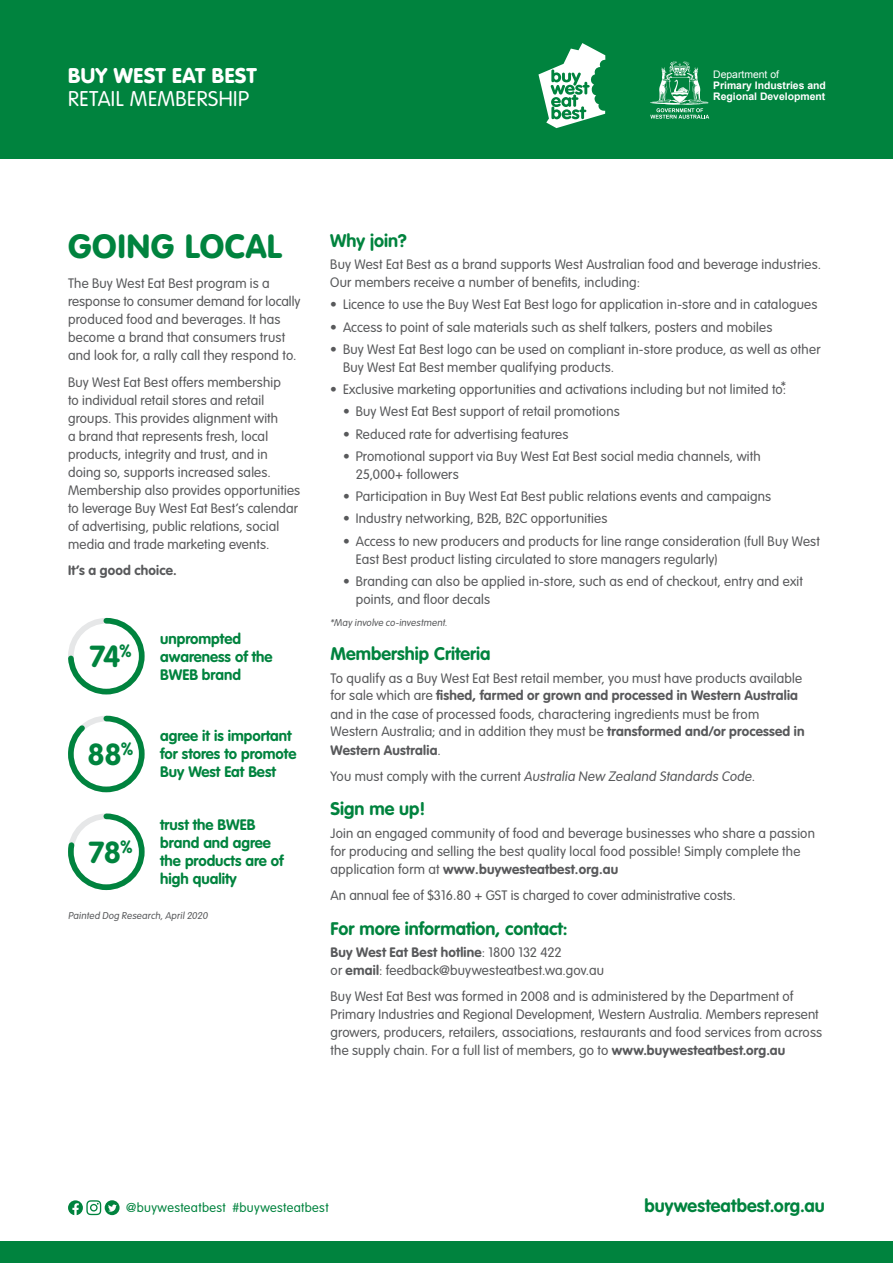
<style>
.page{position:relative;width:893px;height:1263px;background:#fff}
.page>*{position:absolute;margin:0;border:0;box-sizing:border-box;transform-origin:0 0}
.t1{font:900 33px "VAG Rounded";letter-spacing:.025em;color:#00833e}
.t2{font:700 30px "VAG Rounded";color:#00833e}
.t3{font:300 21px "VAG Rounded";letter-spacing:.025em;color:#fff}
.t4{font:900 21px "VAG Rounded";letter-spacing:.025em;color:#fff}
.t5{font:700 18px "VAG Rounded";color:#00833e}
.t6{font:700 15px/18px "VAG Rounded";color:#00833e}
.t7{font:300 13.5px/18px "VAG Rounded";letter-spacing:.015em;color:#58595b}
.t8{font:700 13.5px "VAG Rounded";letter-spacing:.01em;color:#58595b}
.t9{font:300 12.75px "VAG Rounded";letter-spacing:.03em;color:#00833e}
.t10{font:700 10.35px/11.4px "Arial";color:#fff}
.t11{font:10.35px "Arial";color:#fff}
.t12{font:300 9.75px "VAG Rounded";color:#58595b}
.s1{font-weight:700}
</style>
<div class="page">
<div style="left:0;top:1242px;width:893px;height:21px;background:#00833e"></div>
<div style="left:0;top:0;width:893px;height:158px;background:#00833e"></div>
<svg style="left:650px;top:61px;width:59px;height:58px"></svg>
<svg style="left:538px;top:43px;width:67px;height:85px"></svg>
<svg style="left:68px;top:1200px;width:52px;height:15px"></svg>
<svg style="left:68px;top:617px;width:77px;height:78px"></svg>
<svg style="left:68px;top:813px;width:77px;height:78px"></svg>
<svg style="left:68px;top:715px;width:77px;height:78px"></svg>
<h3 class="t4" style="left:68px;top:63px;width:190px">BUY WEST EAT BEST</h3>
<h3 class="t3" style="left:68px;top:86px;width:183px">RETAIL MEMBERSHIP</h3>
<p class="t11" style="left:713px;top:67px;width:67px">Department of</p>
<p class="t10" style="left:713px;top:80px;width:114px">Primary Industries and<br>Regional Development</p>
<h1 class="t1" style="left:68px;top:226px;width:215px">GOING LOCAL</h1>
<p class="t7" style="left:68px;top:275px;width:234px">The Buy West Eat Best program is a response to consumer demand for locally produced food and beverages. It has become a brand that consumers trust and look for, a rally call they respond to.</p>
<p class="t7" style="left:68px;top:373px;width:234px">Buy West Eat Best offers membership<br>to individual retail stores and retail groups. This provides alignment with<br>a brand that represents fresh, local products, integrity and trust, and in doing so, supports increased sales.<br>Membership also provides opportunities to leverage Buy West Eat Best’s calendar of advertising, public relations, social media and trade marketing events.</p>
<p class="t8" style="left:68px;top:563px;width:110px">It’s a good choice.</p>
<h2 class="t2" style="left:89px;top:639px;width:44px">74<sup>%</sup></h2>
<h2 class="t2" style="left:88px;top:736px;width:47px">88<sup>%</sup></h2>
<h2 class="t2" style="left:88px;top:834px;width:46px">78<sup>%</sup></h2>
<p class="t6" style="left:160px;top:629px;width:114px">unprompted awareness of the<br>BWEB brand</p>
<p class="t6" style="left:160px;top:727px;width:138px">agree it is important for stores to promote<br>Buy West Eat Best</p>
<p class="t6" style="left:160px;top:816px;width:125px">trust the BWEB brand and agree the products are of high quality</p>
<p class="t12" style="left:68px;top:910px;width:143px">Painted Dog Research, April 2020</p>
<h3 class="t5" style="left:330px;top:230px;width:78px">Why join?</h3>
<p class="t7" style="left:330px;top:255px;width:492px">Buy West Eat Best as a brand supports West Australian food and beverage industries.<br>Our members receive a number of benefits, including:</p>
<p class="t7" style="left:330px;top:296px;width:489px">• Licence to use the Buy West Eat Best logo for application in-store and in catalogues</p>
<p class="t7" style="left:330px;top:318px;width:444px">• Access to point of sale materials such as shelf talkers, posters and mobiles</p>
<p class="t7" style="left:343px;top:340px;width:479px;text-indent:-13px">• Buy West Eat Best logo can be used on compliant in-store produce, as well as other<br>Buy West Eat Best member qualifying products.</p>
<p class="t7" style="left:330px;top:380px;width:457px">• Exclusive marketing opportunities and activations including but not limited to:*</p>
<p class="t7" style="left:343px;top:403px;width:278px">• Buy West Eat Best support of retail promotions</p>
<p class="t7" style="left:343px;top:425px;width:227px">• Reduced rate for advertising features</p>
<p class="t7" style="left:356px;top:447px;width:407px;text-indent:-13px">• Promotional support via Buy West Eat Best social media channels, with<br>25,000+ followers</p>
<p class="t7" style="left:343px;top:487px;width:430px">• Participation in Buy West Eat Best public relations events and campaigns</p>
<p class="t7" style="left:343px;top:510px;width:266px">• Industry networking, B2B, B2C opportunities</p>
<p class="t7" style="left:356px;top:532px;width:466px;text-indent:-13px">• Access to new producers and products for line range consideration (full Buy West<br>East Best product listing circulated to store managers regularly)</p>
<p class="t7" style="left:356px;top:572px;width:449px;text-indent:-13px">• Branding can also be applied in-store, such as end of checkout, entry and exit points, and floor decals</p>
<p class="t12" style="left:330px;top:617px;width:120px">*May involve co-investment.</p>
<h3 class="t5" style="left:331px;top:643px;width:161px">Membership Criteria</h3>
<p class="t7" style="left:331px;top:669px;width:476px">To qualify as a Buy West Eat Best retail member, you must have products available for sale which are <span class="s1">fished, farmed or grown and processed in Western Australia </span>and in the case of processed foods, charactering ingredients must be from Western Australia; and in addition they must be <span class="s1">transformed and/or processed in Western Australia</span>.</p>
<p class="t7" style="left:331px;top:767px;width:426px">You m ust co m p ly wit h t h e cu r re nt Australia New Zealand Standards Code.</p>
<h3 class="t5" style="left:331px;top:798px;width:97px">Sign me up!</h3>
<p class="t7" style="left:331px;top:824px;width:486px">Join an engaged community of food and beverage businesses who share a passion for producing and selling the best quality local food possible! Simply complete the application form at <span class="s1">www.buywesteatbest.org.au</span></p>
<p class="t7" style="left:331px;top:886px;width:407px">An annual fee of $316.80 + GST is charged to cover administrative costs.</p>
<h3 class="t5" style="left:331px;top:918px;width:239px">For more information, contact:</h3>
<p class="t7" style="left:331px;top:943px;width:275px"><span class="s1">Buy West Eat Best hotline</span>: 1800 132 422<br>or <span class="s1">email</span>: feedback@buywesteatbest.wa.gov.au</p>
<p class="t7" style="left:331px;top:987px;width:493px">Buy West Eat Best was formed in 2008 and is administered by the Department of Primary Industries and Regional Development, Western Australia. Members represent growers, producers, retailers, associations, restaurants and food services from across the supply chain. For a full list of members, go to <span class="s1">www.buywesteatbest.org.au</span></p>
<p class="t9" style="left:126px;top:1200px;width:204px">@buywesteatbest #buywesteatbest</p>
<h3 class="t5" style="left:644px;top:1195px;width:182px">buywesteatbest.org.au</h3>
</div>
